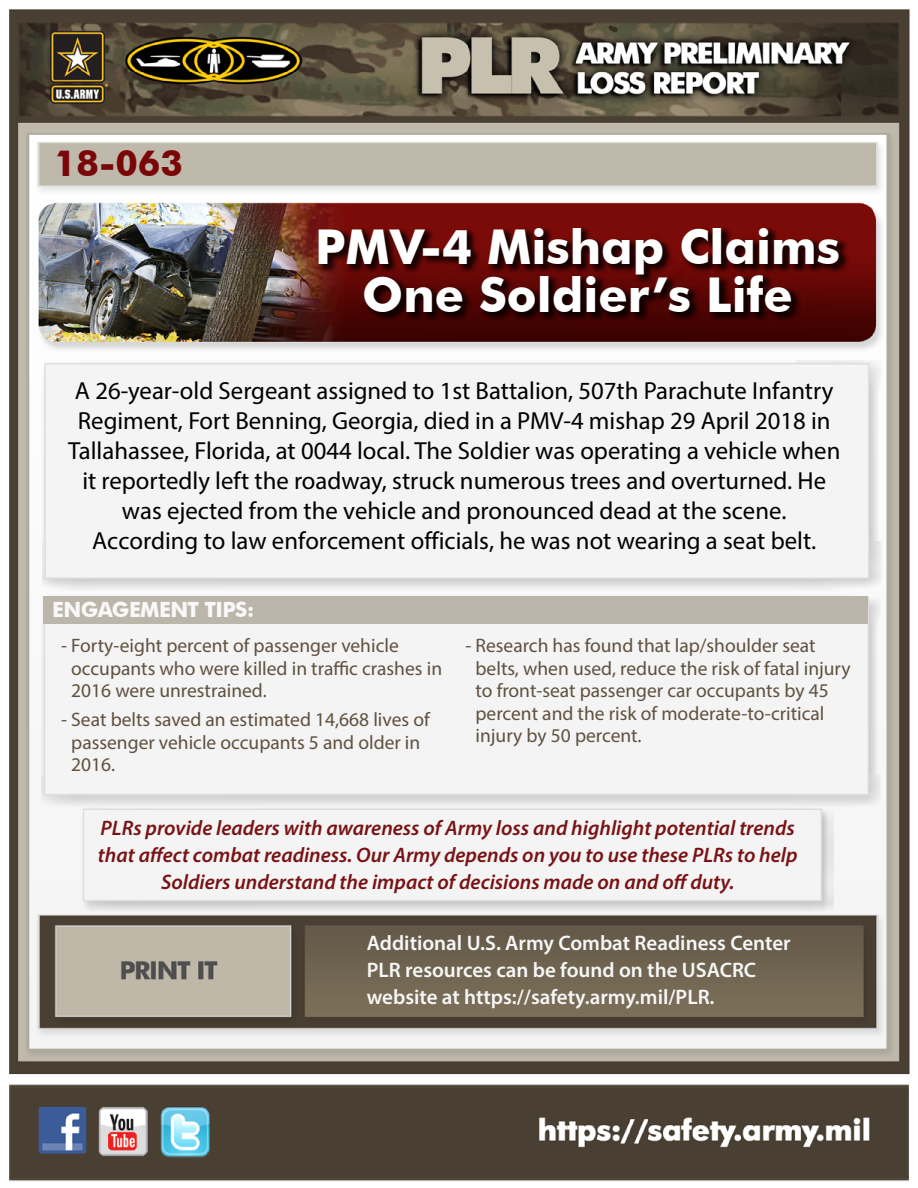
<style>
.page{position:relative;width:918px;height:1188px;background:#fff}
.page>*{position:absolute;margin:0;border:0;box-sizing:border-box;transform-origin:0 0}
.t1{font:700 48px/48px "Futura BT";color:#fff;text-align:center}
.t2{font:700 36px "Futura BT";color:#7a0708}
.t3{font:24.75px/30px "Myriad Pro";color:#000;text-align:center}
.t4{font:italic 600 21px/27px "Myriad Pro";color:#791214;text-align:center}
.t5{font:600 21px/27px "Myriad Pro";color:#f7f7f7}
.t6{font:700 21px "Futura BT";letter-spacing:-.03em;color:#f9f9f9}
.t7{font:19.5px/22.5px "Myriad Pro";color:#605140}
</style>
<div class="page">
<img style="left:9px;top:9px;width:901px;height:1173px">
<div style="left:81px;top:806px;width:753px;height:107px;background:#000;opacity:.2"></div>
<div style="left:83px;top:809px;width:739px;height:92px;background:#f4f4f4;border:2px solid #dedfd9"></div>
<div style="left:42px;top:361px;width:839px;height:230px;background:#000;opacity:.2"></div>
<div style="left:44px;top:363px;width:825px;height:216px;background:#f4f4f4;border:2px solid #dedfd9"></div>
<div style="left:42px;top:594px;width:839px;height:213px;background:#000;opacity:.2"></div>
<div style="left:44px;top:596px;width:825px;height:199px;background:#f4f4f4;border:2px solid #dedfd9"></div>
<div style="left:317px;top:226px;width:533px;height:96px;background:#000;opacity:.78"></div>
<div style="left:43px;top:596px;width:825px;height:28px;background:#bbb6a9"></div>
<h2 class="t2" style="left:54px;top:141px;width:130px">18-063</h2>
<h1 class="t1" style="left:315px;top:222px;width:526px">PMV-4 Mishap Claims<br>One Soldier’s Life</h1>
<p class="t3" style="left:68px;top:375px;width:774px">A 26-year-old Sergeant assigned to 1st Battalion, 507th Parachute Infantry Regiment, Fort Benning, Georgia, died in a PMV-4 mishap 29 April 2018 in Tallahassee, Florida, at 0044 local. The Soldier was operating a vehicle when it reportedly left the roadway, struck numerous trees and overturned. He was ejected from the vehicle and pronounced dead at the scene.<br>According to law enforcement officials, he was not wearing a seat belt.</p>
<p class="t6" style="left:52px;top:597px;width:204px">ENGAGEMENT TIPS:</p>
<p class="t7" style="left:71px;top:634px;width:372px;text-indent:-10px">- Forty-eight percent of passenger vehicle occupants who were killed in traffic crashes in<br>2016 were unrestrained.</p>
<p class="t7" style="left:71px;top:708px;width:360px;text-indent:-10px">- Seat belts saved an estimated 14,668 lives of passenger vehicle occupants 5 and older in<br>2016.</p>
<p class="t7" style="left:476px;top:634px;width:377px;text-indent:-10px">- Research has found that lap/shoulder seat belts, when used, reduce the risk of fatal injury to front-seat passenger car occupants by 45 percent and the risk of moderate-to-critical injury by 50 percent.</p>
<p class="t4" style="left:98px;top:814px;width:701px">PLRs provide leaders with awareness of Army loss and highlight potential trends that affect combat readiness. Our Army depends on you to use these PLRs to help<br>Soldiers understand the impact of decisions made on and off duty.</p>
<p class="t5" style="left:367px;top:929px;width:425px">Additional U.S. Army Combat Readiness Center<br>PLR resources can be found on the USACRC website at https://safety.army.mil/PLR.</p>
</div>
